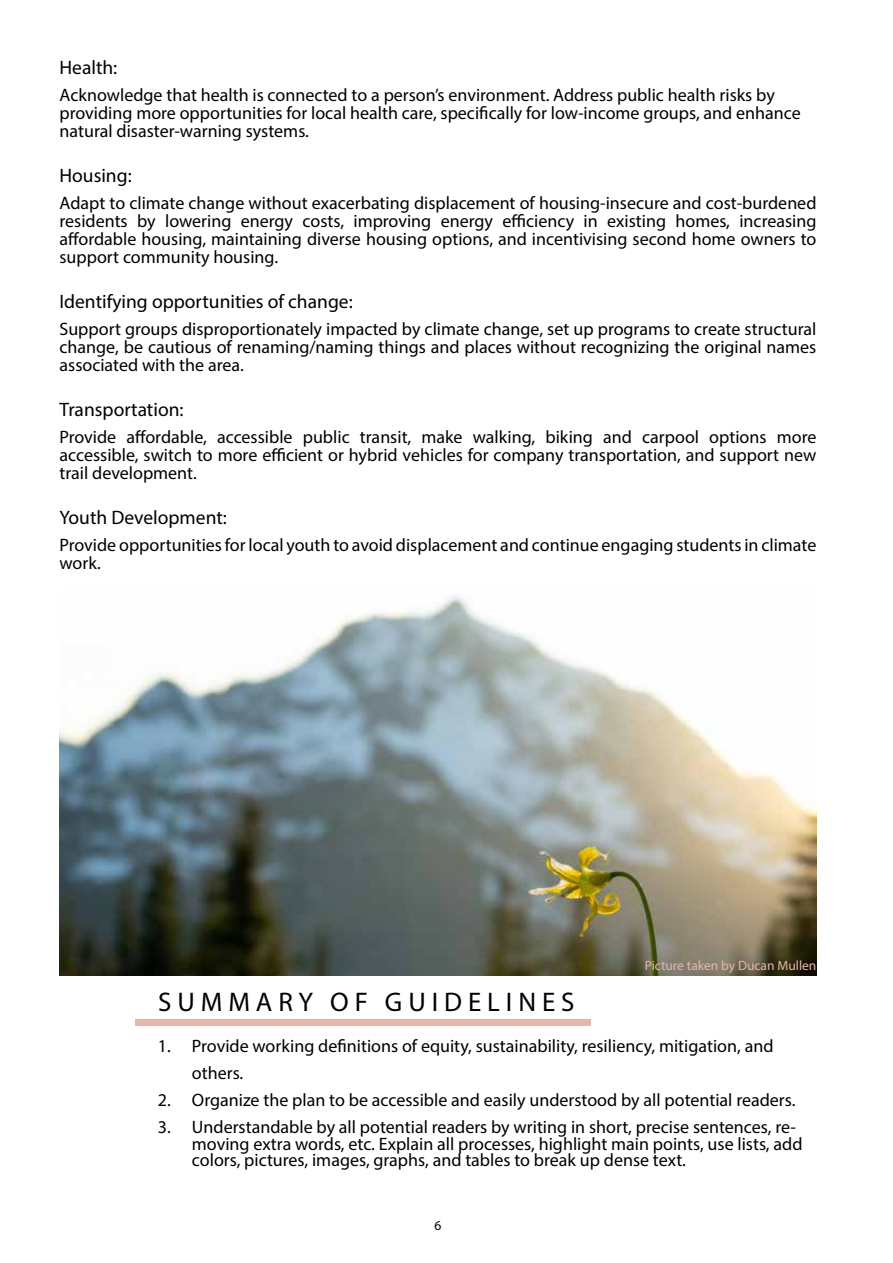
<style>
.page{position:relative;width:893px;height:1263px;background:#fff}
.page>*{position:absolute;margin:0;border:0;box-sizing:border-box;transform-origin:0 0}
.t1{font:27px "Myriad Pro";letter-spacing:.22em;color:#000}
.t2{font:19.5px "Myriad Pro";color:#000}
.t3{font:18px/18px "Myriad Pro";color:#000}
.t4{font:13.5px "Myriad Pro";color:#e4b7aa}
.t5{font:13.5px "Myriad Pro";color:#000}
</style>
<div class="page">
<img style="left:60px;top:595px;width:756px;height:381px">
<div style="left:135px;top:1019px;width:456px;height:6px;background:#e4b7aa"></div>
<p class="t2" style="left:60px;top:56px;width:59px">Health:</p>
<p class="t3" style="left:60px;top:86px;width:743px">Acknowledge that health is connected to a person’s environment. Address public health risks by providing more opportunities for local health care, specifically for low-income groups, and enhance natural disaster-warning systems.</p>
<p class="t2" style="left:60px;top:164px;width:74px">Housing:</p>
<p class="t3" style="left:60px;top:194px;width:758px;text-align:justify">Adapt to climate change without exacerbating displacement of housing-insecure and cost-burdened residents by lowering energy costs, improving energy efficiency in existing homes, increasing affordable housing, maintaining diverse housing options, and incentivising second home owners to support community housing.</p>
<p class="t2" style="left:60px;top:290px;width:295px">Identifying opportunities of change:</p>
<p class="t3" style="left:60px;top:320px;width:758px;text-align:justify">Support groups disproportionately impacted by climate change, set up programs to create structural change, be cautious of renaming/naming things and places without recognizing the original names associated with the area.</p>
<p class="t2" style="left:60px;top:398px;width:126px">Transportation:</p>
<p class="t3" style="left:60px;top:428px;width:758px;text-align:justify">Provide affordable, accessible public transit, make walking, biking and carpool options more accessible, switch to more efficient or hybrid vehicles for company transportation, and support new trail development.</p>
<p class="t2" style="left:60px;top:506px;width:169px">Youth Development:</p>
<p class="t3" style="left:60px;top:536px;width:758px">Provide opportunities for local youth to avoid displacement and continue engaging students in climate work.</p>
<h1 class="t1" style="left:158px;top:985px;width:418px">SUMMARY OF GUIDELINES</h1>
<p class="t4" style="left:645px;top:957px;width:173px">Picture taken by Ducan Mullen</p>
<p class="t3" style="left:192px;top:1032px;width:583px;line-height:27px;text-indent:-34px">1. Provide working definitions of equity, sustainability, resiliency, mitigation, and others.</p>
<p class="t3" style="left:158px;top:1091px;width:639px">2. Organize the plan to be accessible and easily understood by all potential readers.</p>
<p class="t3" style="left:192px;top:1118px;width:612px;line-height:16.5px;text-indent:-34px">3. Understandable by all potential readers by writing in short, precise sentences, re&shy;moving extra words, etc. Explain all processes, highlight main points, use lists, add colors, pictures, images, graphs, and tables to break up dense text.</p>
<p class="t5" style="left:434px;top:1217px;width:8px">6</p>
</div>
